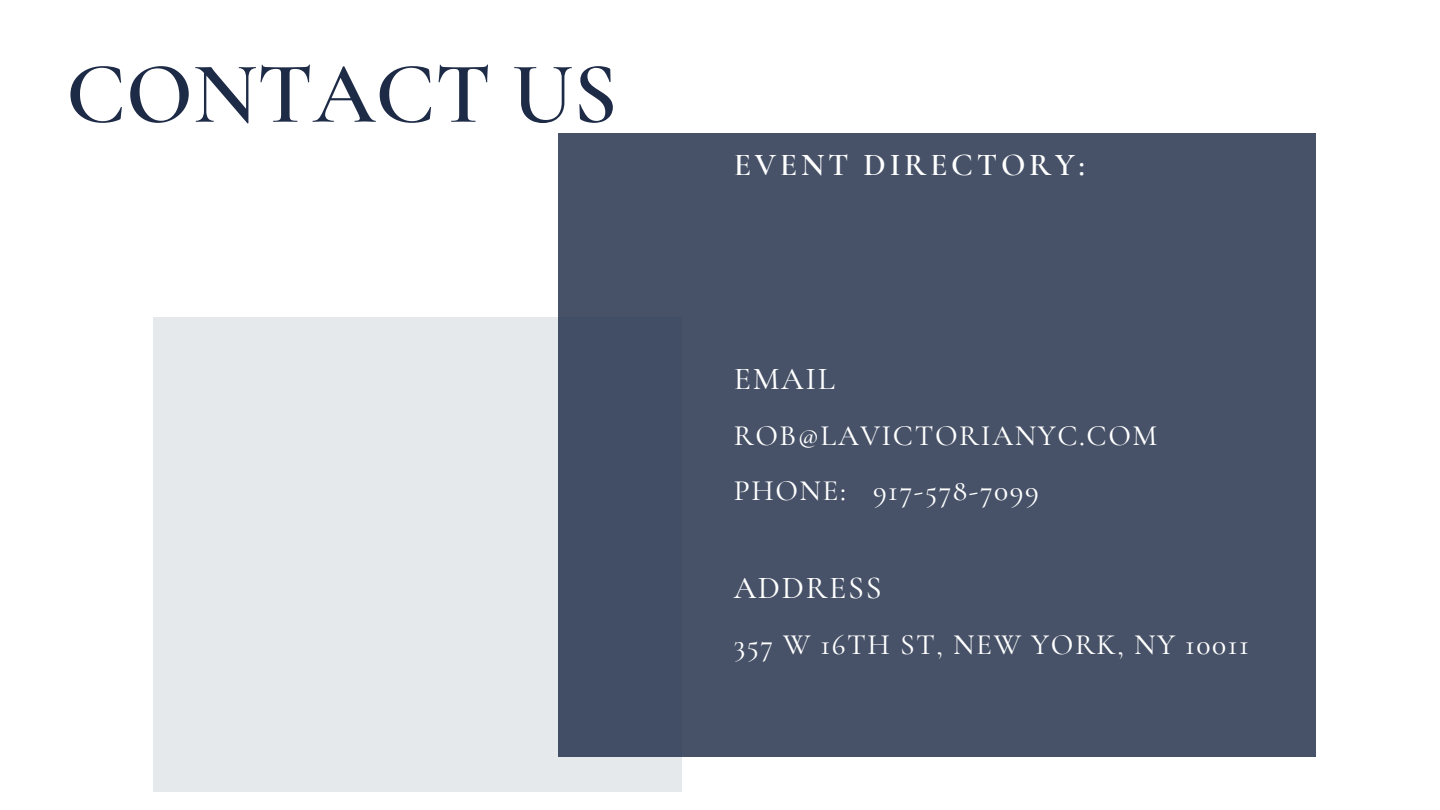
<style>
.page{position:relative;width:1440px;height:810px;background:#fff}
.page>*{position:absolute;margin:0;border:0;box-sizing:border-box;transform-origin:0 0}
.t1{font:600 87.6px "Cormorant Garamond";color:#1e2b47}
.t2{font:600 32px "Cormorant Garamond";letter-spacing:.115em;color:#fff}
.t3{font:500 32px "Cormorant Garamond";letter-spacing:.055em;color:#fff}
.t4{font:500 29.5px/54.8px "Cormorant Garamond";letter-spacing:.055em;color:#fff}
</style>
<div class="page">
<div style="left:154px;top:317px;width:528px;height:475px;background:#e6e9eb"></div>
<div style="left:558px;top:133px;width:758px;height:624px;background:#475268"></div>
<h1 class="t1" style="left:66px;top:41px;width:553px">CONTACT US</h1>
<p class="t2" style="left:734px;top:146px;width:353px">EVENT DIRECTORY:</p>
<p class="t3" style="left:734px;top:359px;width:103px">EMAIL</p>
<p class="t4" style="left:734px;top:408px;width:425px">ROB@LAVICTORIANYC.COM<br>PHONE: 917-578-7099</p>
<p class="t3" style="left:734px;top:569px;width:149px">ADDRESS</p>
<p class="t4" style="left:734px;top:618px;width:517px">357 W 16TH ST, NEW YORK, NY 10011</p>
</div>
